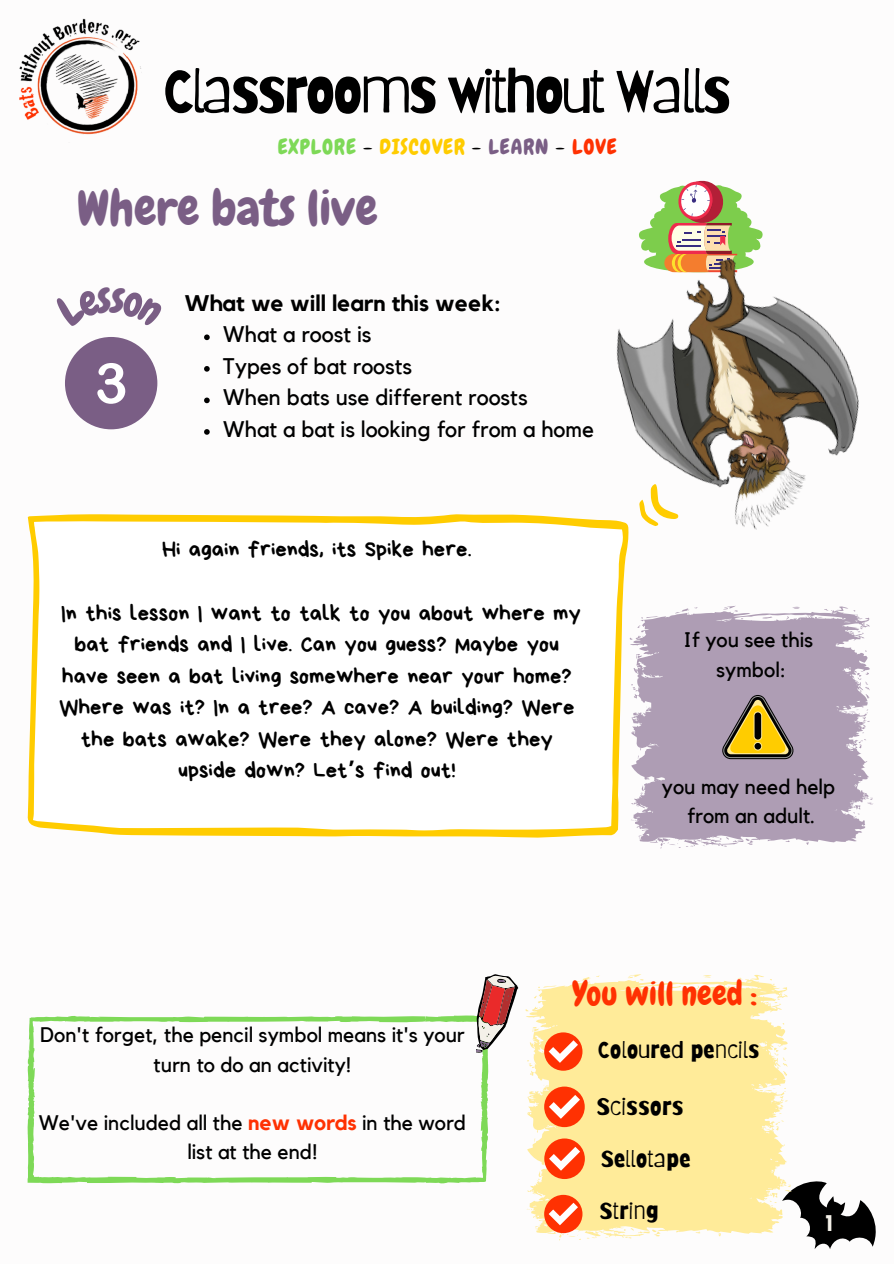
<style>
.page{position:relative;width:894px;height:1264px;background:#fff}
.page>*{position:absolute;margin:0;border:0;box-sizing:border-box;transform-origin:0 0}
.t1{font:60px "Barriecito";letter-spacing:-.05em;color:#000}
.t2{font:49.5px "Chewy";color:#7a5e85}
.t3{font:33px "Chewy";color:#ff3102}
.t4{font:24px "Barriecito";color:#000}
.t5{font:23.1px "Barriecito";color:#000}
.t6{font:22.5px/31.5px "Bryndan Write";color:#000;text-align:center}
.t7{font:22.5px "Kollektif";color:#000}
.t8{font:700 22.5px "Kollektif";color:#000}
.t9{font:700 22.5px "Kollektif";color:#f4f1e9}
.t10{font:21px/29.2px "Kollektif";color:#000;text-align:center}
.t11{font:21px "Chewy";letter-spacing:.05em;color:#fc0}
.s1{color:#7ed957}
.s2{color:#000}
.s3{color:#7a5e85}
.s4{color:#ff3102}
.s5{font-family:"Noto Sans Gurmukhi";font-weight:700}
.s6{font-weight:700;color:#ff3102}
</style>
<div class="page">
<svg style="left:629px;top:605px;width:244px;height:243px;fill:#ae9db4"></svg>
<svg style="left:659px;top:180px;width:83px;height:22px"></svg>
<svg style="left:721px;top:695px;width:72px;height:64px;background:#a68f55"></svg>
<svg style="left:791px;top:1181px;width:85px;height:68px"></svg>
<svg style="left:27px;top:1015px;width:461px;height:168px"></svg>
<svg style="left:476px;top:974px;width:42px;height:82px"></svg>
<img style="left:19px;top:18px;width:123px;height:117px">
<img style="left:616px;top:202px;width:243px;height:339px">
<svg style="left:27px;top:514px;width:601px;height:323px"></svg>
<svg style="left:639px;top:484px;width:39px;height:42px"></svg>
<svg style="left:525px;top:974px;width:266px;height:266px;fill:#ffeb99"></svg>
<div style="left:544px;top:1032px;width:38px;height:38px;background:#ff3102;border-radius:50%"></div>
<svg style="left:548px;top:1040px;width:30px;height:22px"></svg>
<div style="left:544px;top:1086px;width:40px;height:41px;background:#ff3102;border-radius:50%"></div>
<svg style="left:548px;top:1094px;width:32px;height:24px"></svg>
<div style="left:65px;top:337px;width:92px;height:92px;background:#7a5e85;border-radius:50%"></div>
<svg style="left:97px;top:363px;width:28px;height:41px"></svg>
<svg style="left:204px;top:334px;width:6px;height:6px"></svg>
<svg style="left:204px;top:366px;width:6px;height:5px"></svg>
<svg style="left:204px;top:397px;width:6px;height:6px"></svg>
<svg style="left:204px;top:429px;width:6px;height:6px"></svg>
<div style="left:544px;top:1194px;width:38px;height:39px;background:#ff3102;border-radius:50%"></div>
<svg style="left:548px;top:1202px;width:30px;height:23px"></svg>
<div style="left:544px;top:1138px;width:40px;height:40px;background:#ff3102;border-radius:50%"></div>
<svg style="left:549px;top:1147px;width:31px;height:23px"></svg>
<p class="t1" style="left:163px;top:55px;width:569px">Classrooms without Walls</p>
<p class="t11" style="left:277px;top:134px;width:340px"><span class="s1">EXPLORE</span> <span class="s2">-</span> DISCOVER <span class="s2">-</span> <span class="s3">LEARN</span> <span class="s2">-</span> <span class="s4">LOVE</span></p>
<p class="t2" style="left:77px;top:176px;width:302px">Where bats live</p>
<p class="t8" style="left:185px;top:292px;width:317px">What we will learn this week:</p>
<p class="t7" style="left:223px;top:324px;width:150px">What a roost is</p>
<p class="t7" style="left:223px;top:356px;width:190px">Types of bat roosts</p>
<p class="t7" style="left:223px;top:387px;width:306px">When bats use different roosts</p>
<p class="t7" style="left:223px;top:419px;width:372px">What a bat is looking for from a home</p>
<p class="t6" style="left:162px;top:534px;width:311px">Hi again friends, its Spike here.</p>
<p class="t6" style="left:61px;top:597px;width:521px">In this lesson I want to talk to you about where my bat friends and I live. Can you guess? Maybe you have seen a bat living somewhere near your home?</p>
<p class="t6" style="left:59px;top:691px;width:516px">Where was it? In a tree? A cave? A building? Were the bats awake? Were they alone? Were they upside down? Let<span class="s5">’</span>s find out!</p>
<p class="t10" style="left:683px;top:626px;width:131px">If you see this</p>
<p class="t10" style="left:716px;top:655px;width:71px">symbol:</p>
<p class="t10" style="left:661px;top:772px;width:174px">you may need help</p>
<p class="t10" style="left:687px;top:802px;width:129px">from an adult.</p>
<p class="t10" style="left:40px;top:1021px;width:426px">Don't forget, the pencil symbol means it's your turn to do an activity!</p>
<p class="t10" style="left:39px;top:1108px;width:428px">We've included all the <span class="s6">new words</span> in the word list at the end!</p>
<p class="t3" style="left:572px;top:972px;width:186px">You will need :</p>
<p class="t5" style="left:597px;top:1035px;width:163px">Coloured pencils</p>
<p class="t4" style="left:596px;top:1092px;width:89px">Scissors</p>
<p class="t5" style="left:600px;top:1144px;width:91px">Sellotape</p>
<p class="t5" style="left:599px;top:1196px;width:61px">String</p>
<p class="t9" style="left:824px;top:1212px;width:10px">1</p>
</div>
